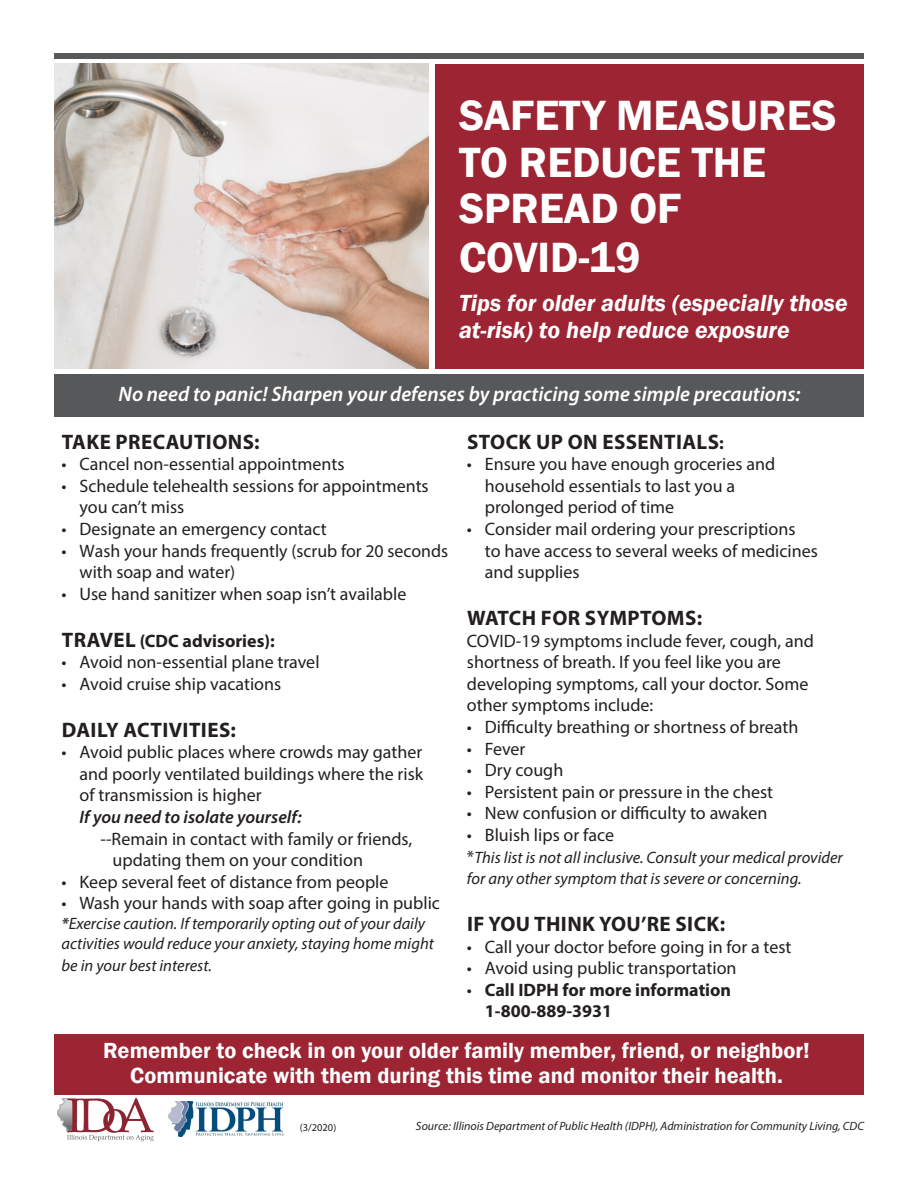
<style>
.page{position:relative;width:918px;height:1188px;background:#fff}
.page>*{position:absolute;margin:0;border:0;box-sizing:border-box;transform-origin:0 0}
.t1{font:600 43.5px/47.2px "Franklin Gothic";color:#fff}
.t2{font:italic 600 24px/27px "Franklin Gothic";color:#fff}
.t3{font:600 22.5px/25.5px "Franklin Gothic";color:#fff;text-align:center}
.t4{font:700 21px "Myriad Pro";letter-spacing:.02em;color:#231f20}
.t5{font:italic 600 21px "Myriad Pro";color:#fff}
.t6{font:18px/21.6px "Myriad Pro";color:#231f20}
.t7{font:700 18px/21.6px "Myriad Pro";color:#231f20}
.t8{font:italic 600 18px "Myriad Pro";color:#231f20}
.t9{font:italic 16.5px/19.8px "Myriad Pro";color:#231f20}
.t10{font:italic 12px "Myriad Pro";color:#231f20}
.t11{font:10.5px "Myriad Pro";color:#231f20}
.s1{font-size:21px}
.s2{font-weight:600}
.s3{font-size:18px}
.s4{font-style:normal;font-size:18px}
.s5{font-weight:400}
</style>
<div class="page">
<img style="left:54px;top:64px;width:375px;height:304px">
<div style="left:435px;top:64px;width:429px;height:304px;background:#9d2432"></div>
<div style="left:54px;top:1034px;width:810px;height:60px;background:#9d2432"></div>
<div style="left:54px;top:374px;width:810px;height:42px;background:#57585a"></div>
<div style="left:54px;top:53px;width:810px;height:5px;background:#57585a"></div>
<svg style="left:57px;top:1098px;width:97px;height:43px"></svg>
<img style="left:168px;top:1101px;width:115px;height:36px">
<p class="t1" style="left:459px;top:92px;width:379px">SAFETY MEASURES<br>TO REDUCE THE<br>SPREAD OF<br>COVID-19</p>
<p class="t2" style="left:459px;top:289px;width:390px">Tips for older adults (especially those at-risk) to help reduce exposure</p>
<p class="t5" style="left:119px;top:381px;width:683px">No need to panic! Sharpen your defenses by practicing some simple precautions:</p>
<p class="t4" style="left:62px;top:428px;width:199px">TAKE PRECAUTIONS:</p>
<p class="t6" style="left:62px;top:453px;width:285px">• Cancel non-essential appointments</p>
<p class="t6" style="left:80px;top:475px;width:351px;text-indent:-18px">• Schedule telehealth sessions for appointments you can’t miss</p>
<p class="t6" style="left:62px;top:518px;width:267px">• Designate an emergency contact</p>
<p class="t6" style="left:80px;top:539px;width:370px;text-indent:-18px">• Wash your hands frequently (scrub for 20 seconds with soap and water)</p>
<p class="t6" style="left:62px;top:583px;width:346px">• Use hand sanitizer when soap isn’t available</p>
<p class="t7" style="left:62px;top:629px;width:215px"><span class="s1">TRAVEL</span> (CDC advisories):</p>
<p class="t6" style="left:62px;top:651px;width:260px">• Avoid non-essential plane travel</p>
<p class="t6" style="left:62px;top:673px;width:221px">• Avoid cruise ship vacations</p>
<p class="t4" style="left:62px;top:716px;width:176px">DAILY ACTIVITIES:</p>
<p class="t6" style="left:80px;top:741px;width:345px;text-align:justify;text-indent:-18px">• Avoid public places where crowds may gather and poorly ventilated buildings where the risk of transmission is higher</p>
<p class="t8" style="left:80px;top:805px;width:224px">If you need to isolate yourself:</p>
<p class="t6" style="left:113px;top:827px;width:301px;text-indent:-12px">--Remain in contact with family or friends, updating them on your condition</p>
<p class="t6" style="left:62px;top:871px;width:329px">• Keep several feet of distance from people</p>
<p class="t6" style="left:62px;top:892px;width:380px">• Wash your hands with soap after going in public</p>
<p class="t9" style="left:62px;top:913px;width:374px"><span class="s2">*</span>Exercise caution. If temporarily opting out of your daily activities would reduce your anxiety, staying home might</p>
<p class="t9" style="left:62px;top:955px;width:152px">be in your best interest.</p>
<p class="t4" style="left:467px;top:428px;width:258px">STOCK UP ON ESSENTIALS<span class="s3">:</span></p>
<p class="t6" style="left:485px;top:453px;width:292px;text-indent:-18px">• Ensure you have enough groceries and household essentials to last you a prolonged period of time</p>
<p class="t6" style="left:485px;top:518px;width:335px;text-indent:-18px">• Consider mail ordering your prescriptions<br>to have access to several weeks of medicines and supplies</p>
<p class="t4" style="left:467px;top:604px;width:237px">WATCH FOR SYMPTOMS:</p>
<p class="t6" style="left:467px;top:629px;width:349px">COVID-19 symptoms include fever, cough, and shortness of breath. If you feel like you are developing symptoms, call your doctor. Some other symptoms include:</p>
<p class="t6" style="left:467px;top:716px;width:333px">• Difficulty breathing or shortness of breath</p>
<p class="t6" style="left:467px;top:737px;width:60px">• Fever</p>
<p class="t6" style="left:467px;top:759px;width:98px">• Dry cough</p>
<p class="t6" style="left:467px;top:781px;width:308px">• Persistent pain or pressure in the chest</p>
<p class="t6" style="left:467px;top:802px;width:302px">• New confusion or difficulty to awaken</p>
<p class="t6" style="left:467px;top:824px;width:149px">• Bluish lips or face</p>
<p class="t9" style="left:467px;top:846px;width:377px;line-height:21.6px"><span class="s4">*</span>This list is not all inclusive. Consult your medical provider for any other symptom that is severe or concerning.</p>
<p class="t4" style="left:467px;top:910px;width:260px">IF YOU THINK YOU’RE SICK:</p>
<p class="t6" style="left:467px;top:935px;width:326px">• Call your doctor before going in for a test</p>
<p class="t6" style="left:467px;top:957px;width:271px">• Avoid using public transportation</p>
<p class="t7" style="left:485px;top:978px;width:248px;text-indent:-18px"><span class="s5">•</span> Call IDPH for more information<br>1-800-889-3931</p>
<p class="t3" style="left:103px;top:1038px;width:708px">Remember to check in on your older family member, friend, or neighbor!<br>Communicate with them during this time and monitor their health.</p>
<p class="t11" style="left:300px;top:1121px;width:38px">(3/2020)</p>
<p class="t10" style="left:416px;top:1118px;width:450px">Source: Illinois Department of Public Health (IDPH), Administration for Community Living, CDC</p>
</div>
